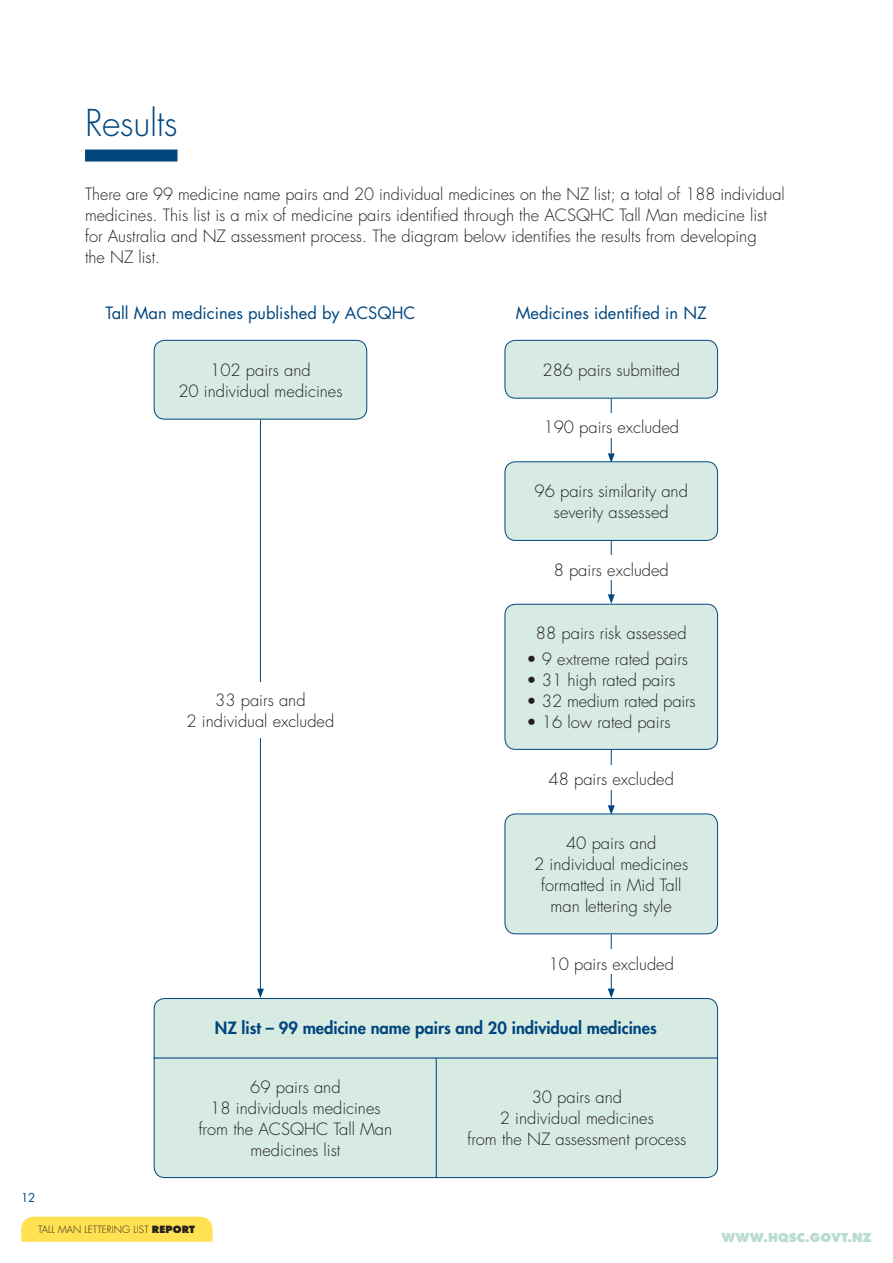
<style>
.page{position:relative;width:893px;height:1263px;background:#fff}
.page>*{position:absolute;margin:0;border:0;box-sizing:border-box;transform-origin:0 0}
.Heading{font:300 36px "Futura Std";letter-spacing:-.01em;color:#00467e}
.Bodycopy{font:300 16.5px/21px "Futura Std";color:#231f20;text-align:center}
.Sub_Sub_Head{font:16.5px "Futura Std";color:#00467e}
.Bodycopy-2{font:800 16.5px "Futura Std";color:#00467e}
.t1{font:800 12px "Futura Std";color:#badccf}
.t2{font:12px "Futura Std";color:#00467e}
.t3{font:300 9.75px "Futura Std";letter-spacing:.01em;color:#231f20}
.s1{font-weight:800}
</style>
<div class="page">
<svg style="left:21px;top:1216px;width:192px;height:26px;background:#ffe25a"></svg>
<div style="left:85px;top:149px;width:92px;height:12px;background:#00467e"></div>
<div style="left:154px;top:340px;width:213px;height:79px;background:#d8ebe3;border-radius:11px"></div>
<div style="left:154px;top:340px;width:213px;height:79px;border:1px solid #00467e;border-radius:11px"></div>
<hr style="left:260px;top:419px;width:1px;height:572px;background:#00467e">
<hr style="left:611px;top:399px;width:1px;height:57px;background:#00467e">
<svg style="left:608px;top:453px;width:7px;height:8px"></svg>
<hr style="left:611px;top:541px;width:1px;height:56px;background:#00467e">
<svg style="left:608px;top:594px;width:7px;height:10px"></svg>
<hr style="left:611px;top:748px;width:1px;height:60px;background:#00467e">
<svg style="left:608px;top:805px;width:7px;height:8px"></svg>
<hr style="left:611px;top:934px;width:1px;height:57px;background:#00467e">
<svg style="left:153px;top:989px;width:565px;height:189px;background:#d5e8e2"></svg>
<div style="left:154px;top:682px;width:213px;height:56px;background:#fff"></div>
<div style="left:505px;top:340px;width:213px;height:58px;background:#d8ebe3;border-radius:11px"></div>
<div style="left:505px;top:340px;width:213px;height:59px;border:1px solid #00467e;border-radius:11px"></div>
<div style="left:505px;top:462px;width:213px;height:78px;background:#d8ebe3;border-radius:11px"></div>
<div style="left:505px;top:461px;width:213px;height:80px;border:1px solid #00467e;border-radius:11px"></div>
<div style="left:505px;top:604px;width:213px;height:145px;background:#d8ebe3;border-radius:11px"></div>
<div style="left:505px;top:604px;width:213px;height:146px;border:1px solid #00467e;border-radius:11px"></div>
<div style="left:505px;top:814px;width:213px;height:120px;background:#d8ebe3;border-radius:11px"></div>
<div style="left:505px;top:813px;width:213px;height:121px;border:1px solid #00467e;border-radius:11px"></div>
<div style="left:505px;top:413px;width:213px;height:24px;background:#fff"></div>
<div style="left:505px;top:556px;width:213px;height:24px;background:#fff"></div>
<div style="left:505px;top:765px;width:213px;height:24px;background:#fff"></div>
<div style="left:505px;top:950px;width:213px;height:24px;background:#fff"></div>
<p class="Heading" style="left:85px;top:101px;width:94px">Results</p>
<p class="Bodycopy" style="left:85px;top:183px;width:701px;text-align:left">There are 99 medicine name pairs and 20 individual medicines on the NZ list; a total of 188 individual medicines. This list is a mix of medicine pairs identified through the ACSQHC Tall Man medicine list for Australia and NZ assessment process. The diagram below identifies the results from developing<br>the NZ list.</p>
<p class="Sub_Sub_Head" style="left:106px;top:302px;width:311px">Tall Man medicines published by ACSQHC</p>
<p class="Bodycopy" style="left:178px;top:360px;width:166px">102 pairs and<br>20 individual medicines</p>
<p class="Bodycopy" style="left:187px;top:690px;width:149px">33 pairs and<br>2 individual excluded</p>
<p class="Sub_Sub_Head" style="left:516px;top:302px;width:192px">Medicines identified in NZ</p>
<p class="Bodycopy" style="left:542px;top:360px;width:139px">286 pairs submitted</p>
<p class="Bodycopy" style="left:543px;top:417px;width:137px">190 pairs excluded</p>
<p class="Bodycopy" style="left:535px;top:481px;width:155px">96 pairs similarity and severity assessed</p>
<p class="Bodycopy" style="left:554px;top:559px;width:117px">8 pairs excluded</p>
<p class="Bodycopy" style="left:536px;top:623px;width:152px">88 pairs risk assessed</p>
<p class="Bodycopy" style="left:527px;top:649px;width:163px">• 9 extreme rated pairs</p>
<p class="Bodycopy" style="left:527px;top:670px;width:150px">• 31 high rated pairs</p>
<p class="Bodycopy" style="left:527px;top:691px;width:171px">• 32 medium rated pairs</p>
<p class="Bodycopy" style="left:527px;top:712px;width:145px">• 16 low rated pairs</p>
<p class="Bodycopy" style="left:549px;top:769px;width:127px">48 pairs excluded</p>
<p class="Bodycopy" style="left:534px;top:833px;width:155px">40 pairs and<br>2 individual medicines formatted in Mid Tall man lettering style</p>
<p class="Bodycopy" style="left:549px;top:954px;width:127px">10 pairs excluded</p>
<p class="Bodycopy-2" style="left:215px;top:1017px;width:443px">NZ list – 99 medicine name pairs and 20 individual medicines</p>
<p class="t2" style="left:21px;top:1190px;width:16px">12</p>
<p class="Bodycopy" style="left:199px;top:1077px;width:195px">69 pairs and<br>18 individuals medicines from the ACSQHC Tall Man medicines list</p>
<p class="Bodycopy" style="left:467px;top:1087px;width:221px">30 pairs and<br>2 individual medicines<br>from the NZ assessment process</p>
<p class="t3" style="left:38px;top:1224px;width:158px">TALL MAN LETTERING LIST <span class="s1">REPORT</span></p>
<p class="t1" style="left:721px;top:1229px;width:152px">WWW.HQSC.GOVT.NZ</p>
</div>
